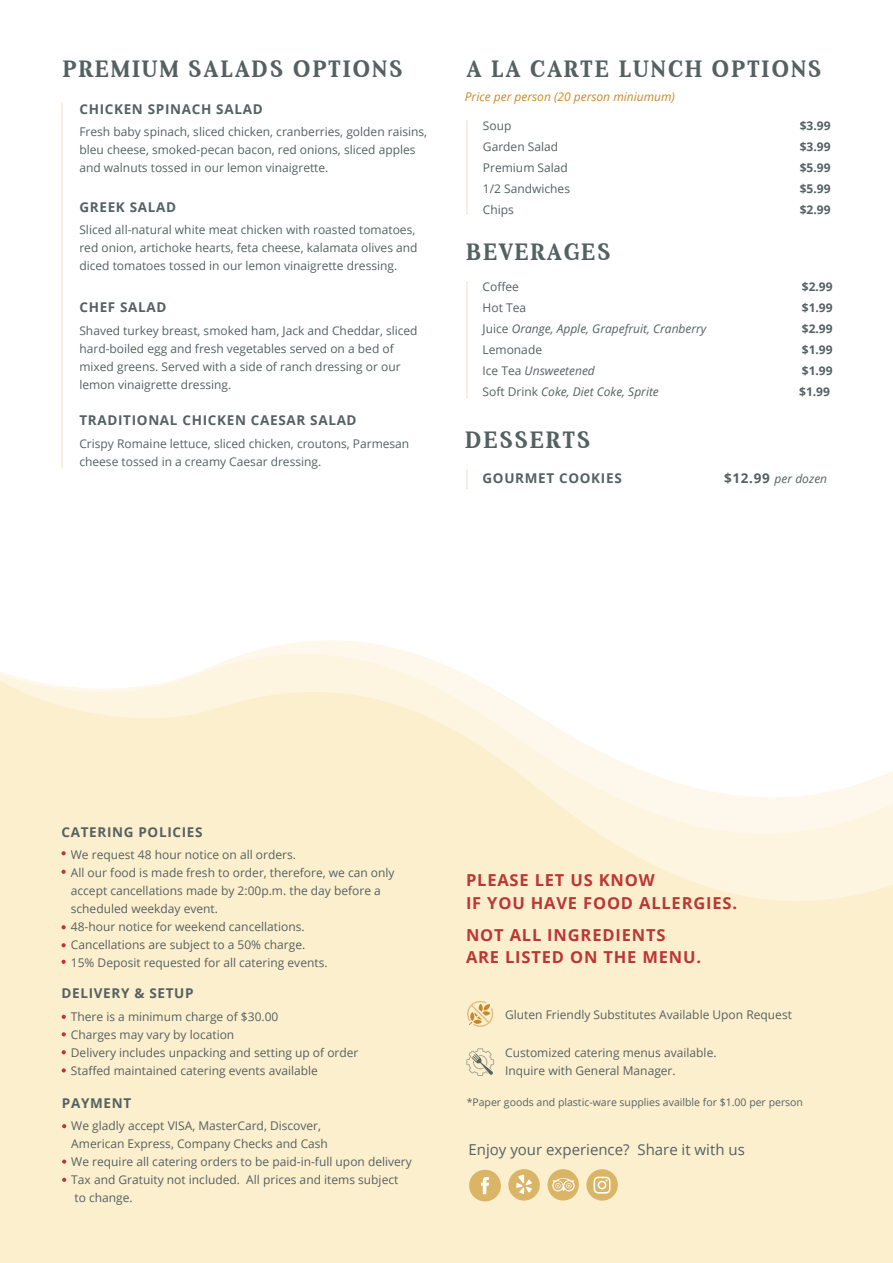
<style>
.page{position:relative;width:893px;height:1263px;background:#fcefce}
.page>*{position:absolute;margin:0;border:0;box-sizing:border-box;transform-origin:0 0}
.t1{font:700 24px "Aver";letter-spacing:.075em;color:#556161}
.t2{font:700 16.5px/22.5px "Open Sans";letter-spacing:.05em;color:#bc3635}
.t3{font:15px "Open Sans";color:#556161}
.t4{font:700 13.5px "Open Sans";letter-spacing:.05em;color:#556161}
.t5{font:12px/18px "Open Sans";color:#556161}
.t6{font:italic 12px "Open Sans";color:#556161}
.t7{font:700 12px "Open Sans";color:#556161}
.t8{font:italic 12px "Open Sans";color:#c98a2a}
.t9{font:10.5px "Open Sans";color:#556161}
.s1{font-style:normal}
.s2{font-weight:700;font-style:normal;font-size:13.5px}
</style>
<div class="page">
<svg style="left:672px;top:873px;width:221px;height:28px;fill:#fdf5e0"></svg>
<svg style="left:0;top:527px;width:893px;height:346px;fill:#fff"></svg>
<div style="left:0;top:0;width:893px;height:527px;background:#fff"></div>
<hr style="left:61px;top:103px;width:2px;height:365px;background:#dabf90">
<hr style="left:466px;top:121px;width:2px;height:94px;background:#dabf90">
<hr style="left:466px;top:282px;width:1px;height:117px;background:#dabf90">
<hr style="left:466px;top:469px;width:2px;height:20px;background:#dabf90">
<svg style="left:61px;top:851px;width:5px;height:4px"></svg>
<svg style="left:61px;top:870px;width:5px;height:4px"></svg>
<svg style="left:61px;top:925px;width:5px;height:4px"></svg>
<svg style="left:61px;top:943px;width:5px;height:4px"></svg>
<svg style="left:61px;top:959px;width:5px;height:5px"></svg>
<svg style="left:61px;top:1014px;width:5px;height:5px"></svg>
<svg style="left:61px;top:1032px;width:5px;height:5px"></svg>
<svg style="left:61px;top:1068px;width:5px;height:5px"></svg>
<svg style="left:61px;top:1050px;width:5px;height:4px"></svg>
<svg style="left:62px;top:1124px;width:5px;height:4px"></svg>
<svg style="left:62px;top:1177px;width:5px;height:5px"></svg>
<svg style="left:62px;top:1159px;width:5px;height:5px"></svg>
<svg style="left:467px;top:1001px;width:26px;height:26px"></svg>
<svg style="left:466px;top:1048px;width:28px;height:28px"></svg>
<svg style="left:469px;top:1170px;width:32px;height:31px"></svg>
<div style="left:508px;top:1169px;width:32px;height:31px;background:#dbb566;border-radius:50%"></div>
<svg style="left:516px;top:1174px;width:16px;height:20px"></svg>
<div style="left:547px;top:1169px;width:32px;height:31px;background:#dbb566;border-radius:50%"></div>
<svg style="left:552px;top:1178px;width:23px;height:13px"></svg>
<svg style="left:586px;top:1169px;width:32px;height:32px"></svg>
<h1 class="t1" style="left:63px;top:56px;width:342px">PREMIUM SALADS OPTIONS</h1>
<p class="t4" style="left:79px;top:99px;width:185px">CHICKEN SPINACH SALAD</p>
<p class="t5" style="left:79px;top:122px;width:349px">Fresh baby spinach, sliced chicken, cranberries, golden raisins, bleu cheese, smoked-pecan bacon, red onions, sliced apples and walnuts tossed in our lemon vinaigrette.</p>
<p class="t4" style="left:79px;top:197px;width:98px">GREEK SALAD</p>
<p class="t5" style="left:79px;top:221px;width:340px">Sliced all-natural white meat chicken with roasted tomatoes, red onion, artichoke hearts, feta cheese, kalamata olives and diced tomatoes tossed in our lemon vinaigrette dressing.</p>
<p class="t4" style="left:79px;top:298px;width:89px">CHEF SALAD</p>
<p class="t5" style="left:79px;top:321px;width:340px">Shaved turkey breast, smoked ham, Jack and Cheddar, sliced hard-boiled egg and fresh vegetables served on a bed of mixed greens. Served with a side of ranch dressing or our lemon vinaigrette dressing.</p>
<p class="t4" style="left:79px;top:411px;width:279px">TRADITIONAL CHICKEN CAESAR SALAD</p>
<p class="t5" style="left:79px;top:434px;width:331px">Crispy Romaine lettuce, sliced chicken, croutons, Parmesan cheese tossed in a creamy Caesar dressing.</p>
<h1 class="t1" style="left:466px;top:55px;width:356px">A LA CARTE LUNCH OPTIONS</h1>
<p class="t8" style="left:465px;top:89px;width:212px">Price per person (20 person miniumum)</p>
<p class="t5" style="left:483px;top:116px;width:30px">Soup</p>
<p class="t7" style="left:800px;top:117px;width:32px">$3.99</p>
<p class="t5" style="left:483px;top:137px;width:77px">Garden Salad</p>
<p class="t7" style="left:800px;top:138px;width:32px">$3.99</p>
<p class="t5" style="left:483px;top:158px;width:87px">Premium Salad</p>
<p class="t7" style="left:800px;top:159px;width:32px">$5.99</p>
<p class="t5" style="left:483px;top:179px;width:89px">1/2 Sandwiches</p>
<p class="t7" style="left:800px;top:180px;width:32px">$5.99</p>
<p class="t5" style="left:483px;top:200px;width:33px">Chips</p>
<p class="t7" style="left:800px;top:201px;width:32px">$2.99</p>
<h1 class="t1" style="left:465px;top:239px;width:147px">BEVERAGES</h1>
<p class="t5" style="left:483px;top:277px;width:38px">Coffee</p>
<p class="t7" style="left:802px;top:278px;width:32px">$2.99</p>
<p class="t5" style="left:483px;top:298px;width:45px">Hot Tea</p>
<p class="t7" style="left:802px;top:299px;width:32px">$1.99</p>
<p class="t6" style="left:483px;top:320px;width:225px"><span class="s1">Juice</span> Orange, Apple, Grapefruit, Cranberry</p>
<p class="t7" style="left:802px;top:320px;width:32px">$2.99</p>
<p class="t5" style="left:483px;top:340px;width:61px">Lemonade</p>
<p class="t7" style="left:802px;top:341px;width:32px">$1.99</p>
<p class="t6" style="left:483px;top:362px;width:114px"><span class="s1">Ice Tea</span> Unsweetened</p>
<p class="t7" style="left:802px;top:362px;width:32px">$1.99</p>
<p class="t6" style="left:483px;top:383px;width:178px"><span class="s1">Soft Drink</span> Coke, Diet Coke, Sprite</p>
<p class="t7" style="left:799px;top:383px;width:32px">$1.99</p>
<h1 class="t1" style="left:465px;top:426px;width:127px">DESSERTS</h1>
<p class="t4" style="left:482px;top:469px;width:141px">GOURMET COOKIES</p>
<p class="t6" style="left:724px;top:471px;width:105px"><span class="s2">$12.99</span> per dozen</p>
<p class="t4" style="left:61px;top:822px;width:143px">CATERING POLICIES</p>
<p class="t5" style="left:71px;top:846px;width:325px">We request 48 hour notice on all orders.<br>All our food is made fresh to order, therefore, we can only accept cancellations made by 2:00p.m. the day before a scheduled weekday event.<br>48-hour notice for weekend cancellations.<br>Cancellations are subject to a 50% charge.<br>15% Deposit requested for all catering events.</p>
<p class="t4" style="left:61px;top:984px;width:134px">DELIVERY &amp; SETUP</p>
<p class="t5" style="left:71px;top:1007px;width:289px">There is a minimum charge of $30.00<br>Charges may vary by location<br>Delivery includes unpacking and setting up of order Staffed maintained catering events available</p>
<p class="t4" style="left:62px;top:1093px;width:71px">PAYMENT</p>
<p class="t5" style="left:71px;top:1116px;width:342px">We gladly accept VISA, MasterCard, Discover,<br>American Express, Company Checks and Cash<br>We require all catering orders to be paid-in-full upon delivery Tax and Gratuity not included. All prices and items subject to change.</p>
<h2 class="t2" style="left:466px;top:869px;width:273px">PLEASE LET US KNOW<br>IF YOU HAVE FOOD ALLERGIES.</h2>
<h2 class="t2" style="left:466px;top:923px;width:237px">NOT ALL INGREDIENTS<br>ARE LISTED ON THE MENU.</h2>
<p class="t5" style="left:505px;top:1005px;width:288px">Gluten Friendly Substitutes Available Upon Request</p>
<p class="t5" style="left:505px;top:1043px;width:213px">Customized catering menus available.<br>Inquire with General Manager.</p>
<p class="t9" style="left:467px;top:1095px;width:338px">*Paper goods and plastic-ware supplies availble for $1.00 per person</p>
<p class="t3" style="left:468px;top:1139px;width:278px">Enjoy your experience? Share it with us</p>
</div>
